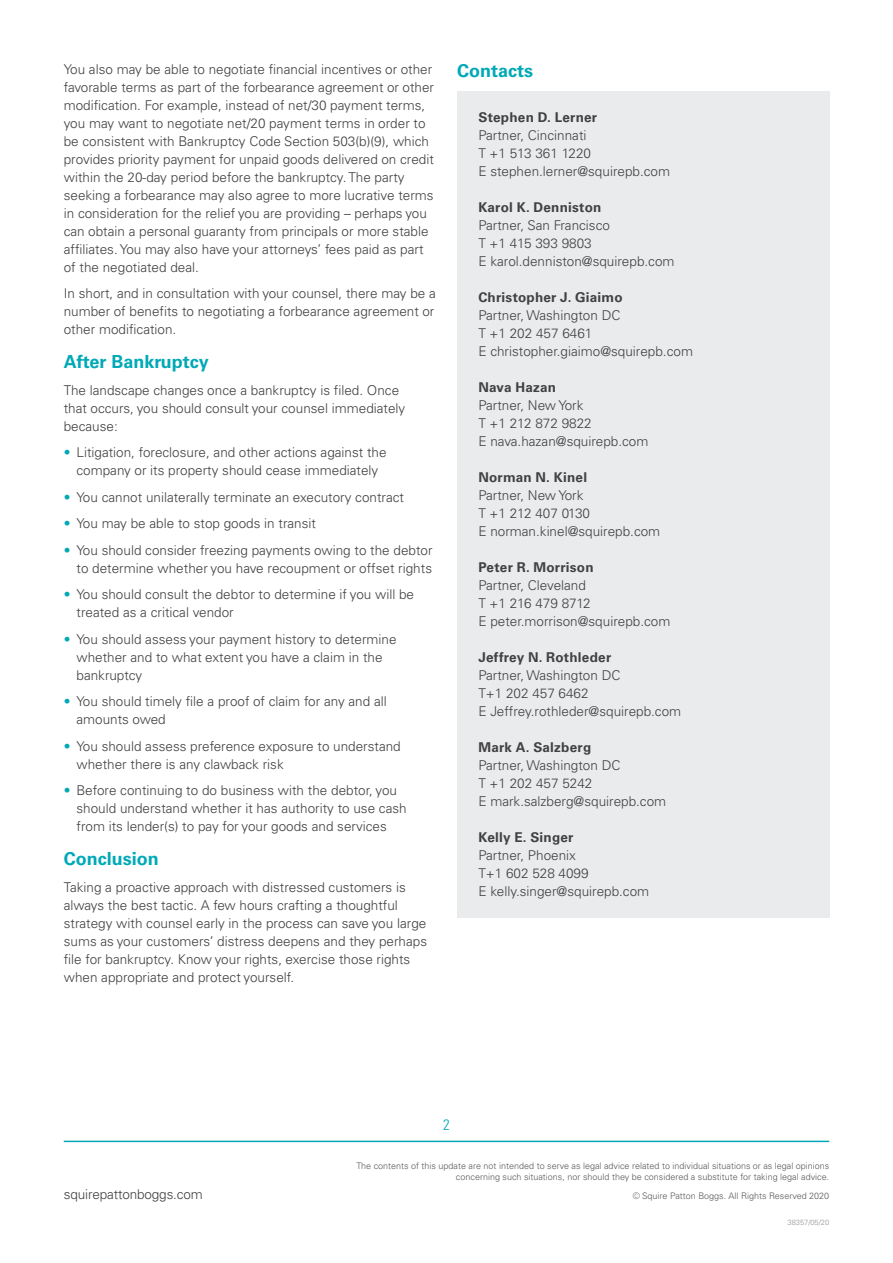
<style>
.page{position:relative;width:893px;height:1263px;background:#fff}
.page>*{position:absolute;margin:0;border:0;box-sizing:border-box;transform-origin:0 0}
.Body{font:700 18px "Univers LTCYR 65";color:#00a9b7}
.Contact{font:15px "Univers LTCYR 47 Light Cond";color:#00a9b7}
.Body-2{font:300 13.5px/18px "Univers LTCYR 45";color:#414042}
.Contact-2{font:300 13.5px "Univers LTCYR 45";color:#414042}
.Contact-3{font:700 13.5px "Univers LTCYR 65";letter-spacing:.015em;color:#414042}
.t1{font:300 9px/10.8px "Univers LTCYR 45";color:#58595b;text-align:right}
.t2{font:300 7.5px "Univers LTCYR 45";color:#939598}
.s1{color:#00a9b7}
</style>
<div class="page">
<div style="left:457px;top:91px;width:372px;height:827px;background:#e9ebed"></div>
<hr style="left:64px;top:1140px;width:765px;height:2px;background:#00a9b7">
<p class="Body-2" style="left:64px;top:59px;width:372px">You also may be able to negotiate financial incentives or other favorable terms as part of the forbearance agreement or other modification. For example, instead of net/30 payment terms, you may want to negotiate net/20 payment terms in order to be consistent with Bankruptcy Code Section 503(b)(9), which provides priority payment for unpaid goods delivered on credit within the 20-day period before the bankruptcy. The party seeking a forbearance may also agree to more lucrative terms in consideration for the relief you are providing – perhaps you can obtain a personal guaranty from principals or more stable affiliates. You may also have your attorneys’ fees paid as part of the negotiated deal.</p>
<p class="Body-2" style="left:64px;top:284px;width:374px;text-align:justify">In short, and in consultation with your counsel, there may be a number of benefits to negotiating a forbearance agreement or other modification.</p>
<p class="Body" style="left:64px;top:349px;width:146px">After Bankruptcy</p>
<p class="Body-2" style="left:64px;top:380px;width:343px">The landscape changes once a bankruptcy is filed. Once that occurs, you should consult your counsel immediately because:</p>
<p class="Body-2" style="left:64px;top:443px;width:324px;text-align:center"><span class="s1">•</span> Litigation, foreclosure, and other actions against the company or its property should cease immediately</p>
<p class="Body-2" style="left:64px;top:487px;width:342px"><span class="s1">•</span> You cannot unilaterally terminate an executory contract</p>
<p class="Body-2" style="left:64px;top:514px;width:254px"><span class="s1">•</span> You may be able to stop goods in transit</p>
<p class="Body-2" style="left:64px;top:540px;width:370px;text-align:right"><span class="s1">•</span> You should consider freezing payments owing to the debtor to determine whether you have recoupment or offset rights</p>
<p class="Body-2" style="left:77px;top:585px;width:339px;text-indent:-13px"><span class="s1">•</span> You should consult the debtor to determine if you will be treated as a critical vendor</p>
<p class="Body-2" style="left:77px;top:629px;width:321px;text-indent:-13px"><span class="s1">•</span> You should assess your payment history to determine whether and to what extent you have a claim in the bankruptcy</p>
<p class="Body-2" style="left:77px;top:692px;width:312px;text-indent:-13px"><span class="s1">•</span> You should timely file a proof of claim for any and all amounts owed</p>
<p class="Body-2" style="left:77px;top:736px;width:326px;text-indent:-13px"><span class="s1">•</span> You should assess preference exposure to understand whether there is any clawback risk</p>
<p class="Body-2" style="left:77px;top:781px;width:332px;text-indent:-13px"><span class="s1">•</span> Before continuing to do business with the debtor, you should understand whether it has authority to use cash from its lender(s) to pay for your goods and services</p>
<p class="Body" style="left:64px;top:846px;width:97px">Conclusion</p>
<p class="Body-2" style="left:64px;top:877px;width:365px">Taking a proactive approach with distressed customers is always the best tactic. A few hours crafting a thoughtful strategy with counsel early in the process can save you large sums as your customers’ distress deepens and they perhaps file for bankruptcy. Know your rights, exercise those rights when appropriate and protect yourself.</p>
<p class="Body" style="left:457px;top:58px;width:78px">Contacts</p>
<p class="Contact-3" style="left:478px;top:108px;width:120px">Stephen D. Lerner</p>
<p class="Contact-2" style="left:478px;top:127px;width:110px">Partner, Cincinnati</p>
<p class="Contact-2" style="left:478px;top:145px;width:114px">T +1 513 361 1220</p>
<p class="Contact-2" style="left:478px;top:163px;width:193px">E stephen.lerner@squirepb.com</p>
<p class="Contact-3" style="left:478px;top:198px;width:124px">Karol K. Denniston</p>
<p class="Contact-2" style="left:478px;top:217px;width:133px">Partner, San Francisco</p>
<p class="Contact-2" style="left:478px;top:235px;width:115px">T +1 415 393 9803</p>
<p class="Contact-2" style="left:478px;top:253px;width:198px">E karol.denniston@squirepb.com</p>
<p class="Contact-3" style="left:478px;top:288px;width:146px">Christopher J. Giaimo</p>
<p class="Contact-2" style="left:478px;top:307px;width:144px">Partner, Washington DC</p>
<p class="Contact-2" style="left:478px;top:325px;width:115px">T +1 202 457 6461</p>
<p class="Contact-2" style="left:478px;top:343px;width:216px">E christopher.giaimo@squirepb.com</p>
<p class="Contact-3" style="left:478px;top:378px;width:79px">Nava Hazan</p>
<p class="Contact-2" style="left:478px;top:397px;width:107px">Partner, New York</p>
<p class="Contact-2" style="left:478px;top:415px;width:115px">T +1 212 872 9822</p>
<p class="Contact-2" style="left:478px;top:433px;width:172px">E nava.hazan@squirepb.com</p>
<p class="Contact-3" style="left:478px;top:468px;width:110px">Norman N. Kinel</p>
<p class="Contact-2" style="left:478px;top:487px;width:107px">Partner, New York</p>
<p class="Contact-2" style="left:478px;top:505px;width:113px">T +1 212 407 0130</p>
<p class="Contact-2" style="left:478px;top:523px;width:183px">E norman.kinel@squirepb.com</p>
<p class="Contact-3" style="left:478px;top:558px;width:117px">Peter R. Morrison</p>
<p class="Contact-2" style="left:478px;top:577px;width:109px">Partner, Cleveland</p>
<p class="Contact-2" style="left:478px;top:595px;width:114px">T +1 216 479 8712</p>
<p class="Contact-2" style="left:478px;top:613px;width:193px">E peter.morrison@squirepb.com</p>
<p class="Contact-3" style="left:478px;top:648px;width:134px">Jeffrey N. Rothleder</p>
<p class="Contact-2" style="left:478px;top:667px;width:144px">Partner, Washington DC</p>
<p class="Contact-2" style="left:478px;top:685px;width:112px">T+1 202 457 6462</p>
<p class="Contact-2" style="left:478px;top:703px;width:204px">E Jeffrey.rothleder@squirepb.com</p>
<p class="Contact-3" style="left:478px;top:738px;width:114px">Mark A. Salzberg</p>
<p class="Contact-2" style="left:478px;top:757px;width:144px">Partner, Washington DC</p>
<p class="Contact-2" style="left:478px;top:775px;width:115px">T +1 202 457 5242</p>
<p class="Contact-2" style="left:478px;top:793px;width:189px">E mark.salzberg@squirepb.com</p>
<p class="Contact-3" style="left:478px;top:828px;width:97px">Kelly E. Singer</p>
<p class="Contact-2" style="left:478px;top:847px;width:99px">Partner, Phoenix</p>
<p class="Contact-2" style="left:478px;top:865px;width:112px">T+1 602 528 4099</p>
<p class="Contact-2" style="left:478px;top:883px;width:172px">E kelly.singer@squirepb.com</p>
<p class="Contact" style="left:443px;top:1115px;width:8px">2</p>
<p class="t1" style="left:356px;top:1160px;width:474px">The contents of this update are not intended to serve as legal advice related to individual situations or as legal opinions concerning such situations, nor should they be considered a substitute for taking legal advice.</p>
<p class="Body-2" style="left:64px;top:1185px;width:141px">squirepattonboggs.com</p>
<p class="t1" style="left:633px;top:1190px;width:198px">© Squire Patton Boggs. All Rights Reserved 2020</p>
<p class="t2" style="left:787px;top:1217px;width:43px">38357/05/20</p>
</div>
